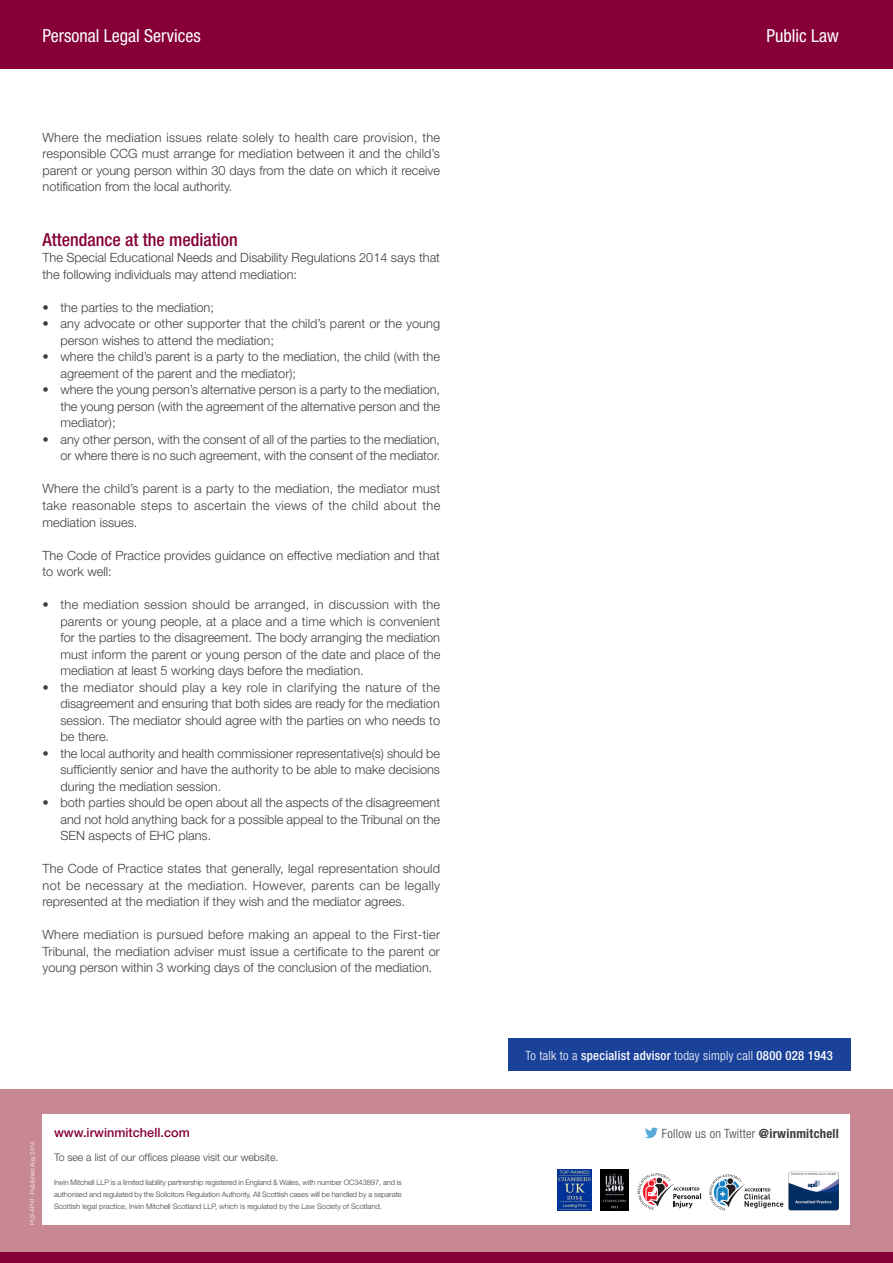
<style>
.page{position:relative;width:893px;height:1263px;background:#fff}
.page>*{position:absolute;margin:0;border:0;box-sizing:border-box;transform-origin:0 0}
.t1{font:condensed 18px "Helvetica Neue";color:#fff}
.t2{font:500 condensed 18px "Helvetica Neue";color:#860037}
.Tabs{font:300 12.75px/16.5px "Helvetica Neue";color:#3e3e3f;text-align:justify}
.t3{font:500 condensed 12.75px "Helvetica Neue";letter-spacing:.02em;color:#fff}
.t4{font:300 condensed 12.75px "Helvetica Neue";letter-spacing:.02em;color:#3e3e3f}
.t5{font:500 12.75px "Helvetica Neue";color:#860037}
.t6{font:300 10.5px "Helvetica Neue";color:#3e3e3f}
.t7{font:300 7.5px/12px "Helvetica Neue";color:#3e3e3f;text-align:justify}
.t8{font:300 6px "Helvetica Neue";color:#fff}
.s1{font-weight:300}
.s2{font-weight:700}
</style>
<div class="page">
<div style="left:0;top:0;width:893px;height:68px;background:#860037"></div>
<div style="left:0;top:1090px;width:893px;height:173px;background:#c78893"></div>
<div style="left:43px;top:1114px;width:806px;height:111px;background:#fff"></div>
<svg style="left:645px;top:1127px;width:13px;height:11px"></svg>
<div style="left:0;top:1253px;width:893px;height:10px;background:#860037"></div>
<div style="left:508px;top:1039px;width:342px;height:32px;background:#1b4299"></div>
<svg style="left:638px;top:1173px;width:63px;height:37px"></svg>
<img style="left:788px;top:1171px;width:51px;height:39px">
<svg style="left:709px;top:1174px;width:74px;height:36px"></svg>
<img style="left:557px;top:1169px;width:34px;height:41px">
<img style="left:601px;top:1169px;width:28px;height:41px">
<p class="t1" style="left:43px;top:25px;width:160px">Personal Legal Services</p>
<p class="t1" style="left:766px;top:25px;width:74px">Public Law</p>
<p class="Tabs" style="left:43px;top:129px;width:399px">Where the mediation issues relate solely to health care provision, the responsible CCG must arrange for mediation between it and the child’s parent or young person within 30 days from the date on which it receive notification from the local authority.</p>
<p class="t2" style="left:43px;top:229px;width:197px">Attendance at the mediation</p>
<p class="Tabs" style="left:43px;top:249px;width:399px">The Special Educational Needs and Disability Regulations 2014 says that the following individuals may attend mediation:</p>
<p class="Tabs" style="left:43px;top:299px;width:173px">• the parties to the mediation;</p>
<p class="Tabs" style="left:61px;top:315px;width:381px;text-indent:-18px">• any advocate or other supporter that the child’s parent or the young person wishes to attend the mediation;</p>
<p class="Tabs" style="left:61px;top:348px;width:381px;text-indent:-18px">• where the child’s parent is a party to the mediation, the child (with the agreement of the parent and the mediator);</p>
<p class="Tabs" style="left:61px;top:381px;width:381px;text-indent:-18px">• where the young person’s alternative person is a party to the mediation, the young person (with the agreement of the alternative person and the mediator);</p>
<p class="Tabs" style="left:43px;top:431px;width:399px;text-align:right">• any other person, with the consent of all of the parties to the mediation, or where there is no such agreement, with the consent of the mediator.</p>
<p class="Tabs" style="left:43px;top:480px;width:399px">Where the child’s parent is a party to the mediation, the mediator must take reasonable steps to ascertain the views of the child about the mediation issues.</p>
<p class="Tabs" style="left:43px;top:546px;width:399px">The Code of Practice provides guidance on effective mediation and that to work well:</p>
<p class="Tabs" style="left:61px;top:596px;width:381px;text-indent:-18px">• the mediation session should be arranged, in discussion with the parents or young people, at a place and a time which is convenient for the parties to the disagreement. The body arranging the mediation must inform the parent or young person of the date and place of the mediation at least 5 working days before the mediation.</p>
<p class="Tabs" style="left:61px;top:678px;width:381px;text-indent:-18px">• the mediator should play a key role in clarifying the nature of the disagreement and ensuring that both sides are ready for the mediation session. The mediator should agree with the parties on who needs to be there.</p>
<p class="Tabs" style="left:61px;top:744px;width:381px;text-indent:-18px">• the local authority and health commissioner representative(s) should be sufficiently senior and have the authority to be able to make decisions during the mediation session.</p>
<p class="Tabs" style="left:61px;top:794px;width:381px;text-indent:-18px">• both parties should be open about all the aspects of the disagreement and not hold anything back for a possible appeal to the Tribunal on the SEN aspects of EHC plans.</p>
<p class="Tabs" style="left:43px;top:860px;width:399px">The Code of Practice states that generally, legal representation should not be necessary at the mediation. However, parents can be legally represented at the mediation if they wish and the mediator agrees.</p>
<p class="Tabs" style="left:43px;top:926px;width:399px">Where mediation is pursued before making an appeal to the First-tier Tribunal, the mediation adviser must issue a certificate to the parent or young person within 3 working days of the conclusion of the mediation.</p>
<p class="t8" style="left:29px;top:1225px;width:85px;rotate:-90deg">PLS-AP41- Published Aug 2014</p>
<p class="t5" style="left:54px;top:1125px;width:137px">www.irwinmitchell.com</p>
<p class="t6" style="left:54px;top:1151px;width:226px">To see a list of our offices please visit our website.</p>
<p class="t7" style="left:54px;top:1176px;width:349px">Irwin Mitchell LLP is a limited liability partnership registered in England &amp; Wales, with number OC343897, and is authorised and regulated by the Solicitors Regulation Authority. All Scottish cases will be handled by a separate Scottish legal practice, Irwin Mitchell Scotland LLP, which is regulated by the Law Society of Scotland.</p>
<p class="t3" style="left:525px;top:1048px;width:309px"><span class="s1">To talk to a</span> specialist advisor <span class="s1">today simply call</span> 0800 028 1943</p>
<p class="t4" style="left:662px;top:1126px;width:179px">Follow us on Twitter <span class="s2">@irwinmitchell</span></p>
</div>
